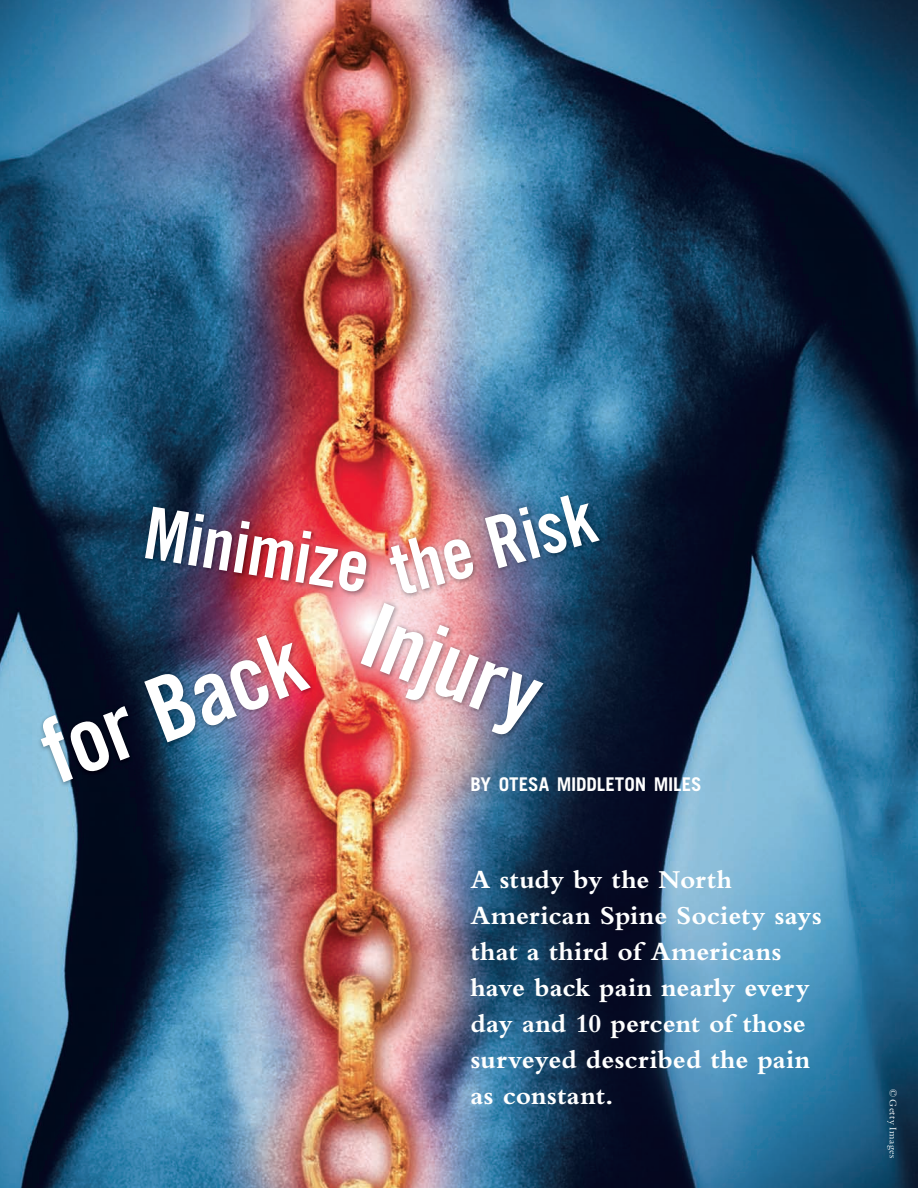
<style>
.page{position:relative;width:918px;height:1188px;background:#fff}
.page>*{position:absolute;margin:0;border:0;box-sizing:border-box;transform-origin:0 0}
.t1{font:90px "Trade Gothic LT Std Bd Cn 20";color:#fff}
.t2{font:72px "Trade Gothic LT Std Bd Cn 20";color:#fff}
.t3{font:700 27px/36px "Bembo Std";color:#fff}
.t4{font:700 18.9px "Trade Gothic LT Std";letter-spacing:-.005em;color:#fff}
.t5{font:10.5px "Bembo Std";letter-spacing:.035em;color:#fff}
</style>
<div class="page">
<img style="left:0;top:0;width:918px;height:1188px">
<img style="left:141px;top:503px;width:231px;height:94px">
<img style="left:386px;top:491px;width:219px;height:107px">
<img style="left:37px;top:631px;width:278px;height:156px">
<img style="left:357px;top:599px;width:191px;height:141px">
<p class="t2" style="left:152px;top:489px;width:229px;rotate:9deg">Minimize</p>
<p class="t2" style="left:381px;top:528px;width:211px;rotate:-15deg">the risk</p>
<p class="t1" style="left:26px;top:704px;width:275px;rotate:-21deg">for Back</p>
<p class="t1" style="left:387px;top:580px;width:192px;rotate:22deg">Injury</p>
<p class="t4" style="left:470px;top:773px;width:233px">BY OTESA MIDDLETON MILES</p>
<p class="t3" style="left:470px;top:861px;width:353px">A study by the North<br>American Spine Society says that a third of Americans have back pain nearly every day and 10 percent of those surveyed described the pain as constant.</p>
<p class="t5" style="left:899px;top:1089px;width:71px;rotate:90deg">© Getty Images</p>
</div>
